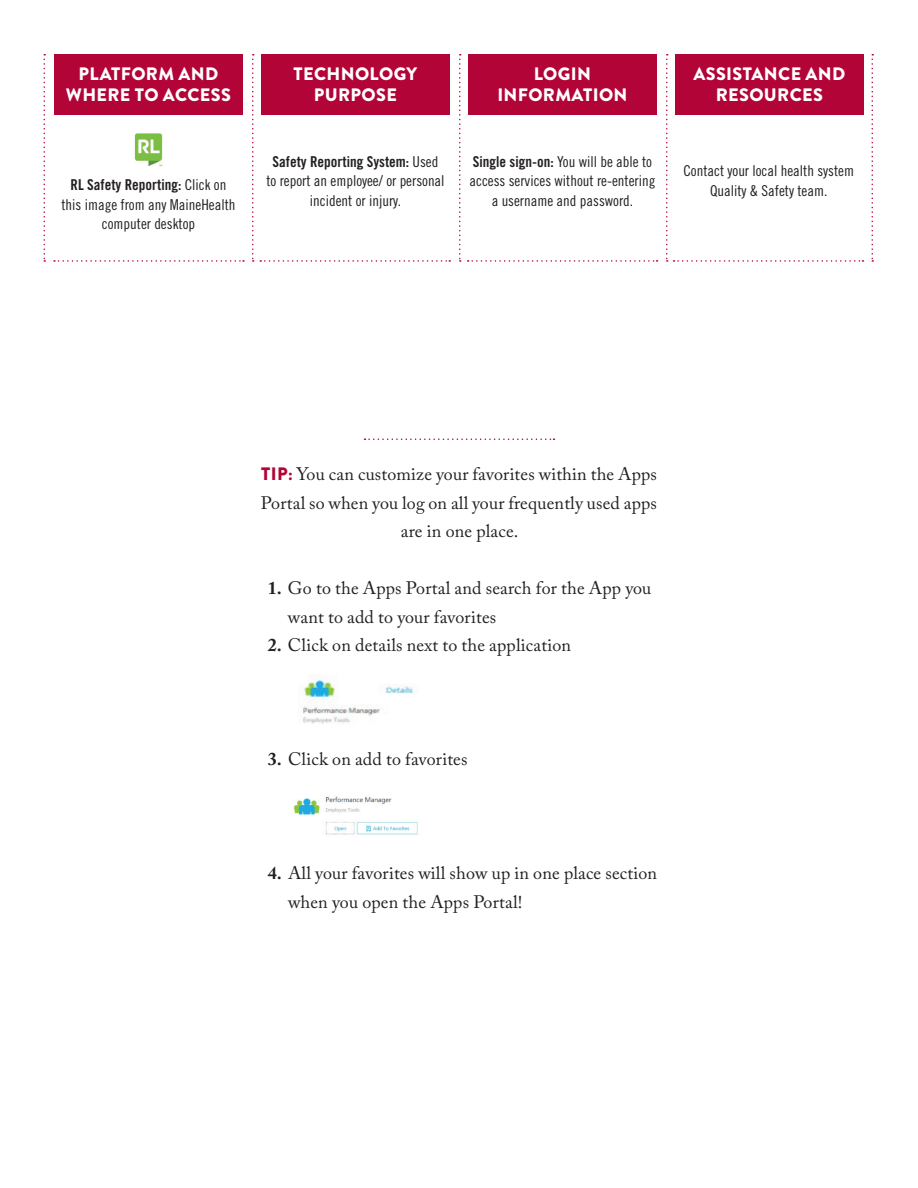
<style>
.page{position:relative;width:918px;height:1188px;background:#fff}
.page>*{position:absolute;margin:0;border:0;box-sizing:border-box;transform-origin:0 0}
.t1{font:18px/28.5px "Adobe Caslon Pro";letter-spacing:.01em;color:#231f20}
.t2{font:900 18px/21.6px "Brandon Grotesque";letter-spacing:.02em;color:#fff;text-align:center}
.t3{font:15px/19.5px "Trade Gothic LT Std Cn 18";color:#231f20;text-align:center}
.t4{font:15px "Trade Gothic LT Std Bd Cn 20";color:#231f20}
.s1{font-family:"Trade Gothic LT Std Cn 18"}
.s2{font-family:"Trade Gothic LT Std Bd Cn 20"}
.s3{font-family:"Brandon Grotesque";font-weight:900;color:#b30437}
.s4{font-weight:700}
</style>
<div class="page">
<img style="left:302px;top:677px;width:112px;height:47px">
<img style="left:293px;top:796px;width:125px;height:39px">
<svg style="left:364px;top:438px;width:191px;height:2px"></svg>
<svg style="left:54px;top:260px;width:190px;height:2px"></svg>
<svg style="left:260px;top:260px;width:190px;height:2px"></svg>
<svg style="left:468px;top:260px;width:190px;height:2px"></svg>
<svg style="left:674px;top:260px;width:189px;height:2px"></svg>
<img style="left:134px;top:133px;width:29px;height:34px">
<div style="left:54px;top:54px;width:189px;height:60px;background:#b30437"></div>
<div style="left:261px;top:54px;width:189px;height:60px;background:#b30437"></div>
<div style="left:468px;top:54px;width:189px;height:60px;background:#b30437"></div>
<div style="left:675px;top:54px;width:189px;height:60px;background:#b30437"></div>
<svg style="left:666px;top:54px;width:2px;height:208px"></svg>
<svg style="left:459px;top:54px;width:2px;height:208px"></svg>
<svg style="left:252px;top:54px;width:2px;height:208px"></svg>
<svg style="left:44px;top:54px;width:1px;height:208px"></svg>
<svg style="left:872px;top:54px;width:1px;height:208px"></svg>
<p class="t2" style="left:66px;top:63px;width:166px">PLATFORM AND<br>WHERE TO ACCESS</p>
<p class="t2" style="left:294px;top:63px;width:125px">TECHNOLOGY<br>PURPOSE</p>
<p class="t2" style="left:497px;top:63px;width:132px">LOGIN<br>INFORMATION</p>
<p class="t2" style="left:694px;top:63px;width:153px">ASSISTANCE AND<br>RESOURCES</p>
<p class="t4" style="left:71px;top:176px;width:157px">RL Safety Reporting: <span class="s1">Click on</span></p>
<p class="t3" style="left:61px;top:195px;width:176px">this image from any MaineHealth computer desktop</p>
<p class="t4" style="left:273px;top:152px;width:167px">Safety Reporting System: <span class="s1">Used</span></p>
<p class="t3" style="left:266px;top:171px;width:180px">to report an employee/ or personal incident or injury.</p>
<p class="t3" style="left:470px;top:151px;width:187px"><span class="s2">Single sign-on:</span> You will be able to access services without re-entering a username and password.</p>
<p class="t3" style="left:683px;top:161px;width:172px">Contact your local health system<br>Quality &amp; Safety team.</p>
<p class="t1" style="left:261px;top:460px;width:397px;text-align:center"><span class="s3">TIP:</span> You can customize your favorites within the Apps<br>Portal so when you log on all your frequently used apps are in one place.</p>
<p class="t1" style="left:288px;top:574px;width:365px;text-indent:-20px"><span class="s4">1.</span> Go to the Apps Portal and search for the App you want to add to your favorites</p>
<p class="t1" style="left:268px;top:631px;width:305px"><span class="s4">2.</span> Click on details next to the application</p>
<p class="t1" style="left:268px;top:745px;width:201px"><span class="s4">3.</span> Click on add to favorites</p>
<p class="t1" style="left:288px;top:859px;width:371px;text-indent:-20px"><span class="s4">4.</span> All your favorites will show up in one place section when you open the Apps Portal!</p>
</div>
